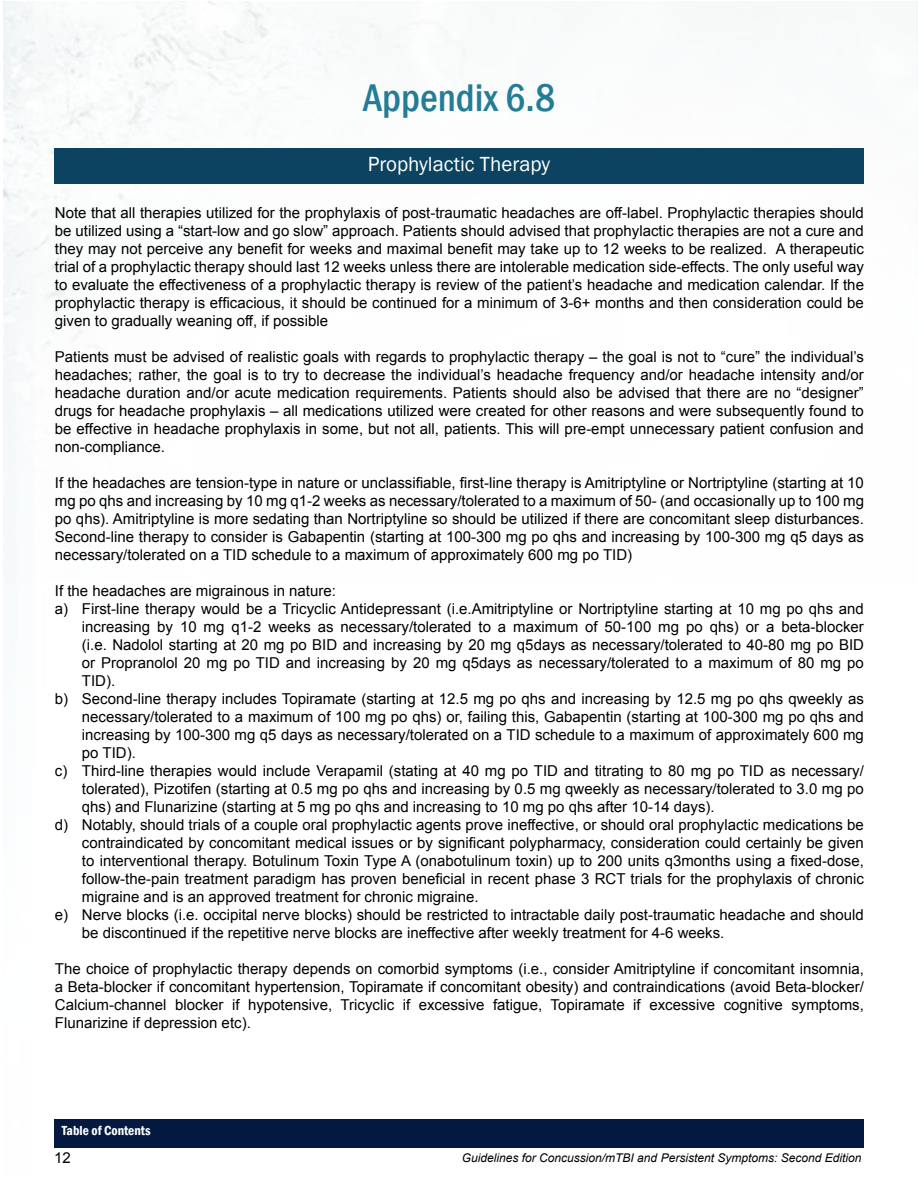
<style>
.page{position:relative;width:918px;height:1188px;background:#fff}
.page>*{position:absolute;margin:0;border:0;box-sizing:border-box;transform-origin:0 0}
.t1{font:500 condensed 39.6px "Franklin Gothic";color:#237d95}
.t2{font:21px "Franklin Gothic";color:#fff}
.t3{font:15px/18px "Arial";color:#000;text-align:justify}
.t4{font:600 condensed 13.5px "Franklin Gothic";color:#fff}
.t5{font:italic 12px "Arial";color:#000}
</style>
<div class="page">
<img style="left:4px;top:1px;width:914px;height:1119px">
<div style="left:54px;top:1120px;width:810px;height:28px;background:#031940"></div>
<div style="left:54px;top:148px;width:810px;height:36px;background:#0c4361"></div>
<h1 class="t1" style="left:363px;top:72px;width:194px">Appendix 6.8</h1>
<h2 class="t2" style="left:368px;top:151px;width:184px">Prophylactic Therapy</h2>
<p class="t3" style="left:55px;top:204px;width:811px">Note that all therapies utilized for the prophylaxis of post-traumatic headaches are off-label. Prophylactic therapies should be utilized using a “start-low and go slow” approach. Patients should advised that prophylactic therapies are not a cure and they may not perceive any benefit for weeks and maximal benefit may take up to 12 weeks to be realized. A therapeutic trial of a prophylactic therapy should last 12 weeks unless there are intolerable medication side-effects. The only useful way to evaluate the effectiveness of a prophylactic therapy is review of the patient’s headache and medication calendar. If the prophylactic therapy is efficacious, it should be continued for a minimum of 3-6+ months and then consideration could be given to gradually weaning off, if possible</p>
<p class="t3" style="left:55px;top:348px;width:811px">Patients must be advised of realistic goals with regards to prophylactic therapy – the goal is not to “cure” the individual’s headaches; rather, the goal is to try to decrease the individual’s headache frequency and/or headache intensity and/or headache duration and/or acute medication requirements. Patients should also be advised that there are no “designer” drugs for headache prophylaxis – all medications utilized were created for other reasons and were subsequently found to be effective in headache prophylaxis in some, but not all, patients. This will pre-empt unnecessary patient confusion and non-compliance.</p>
<p class="t3" style="left:55px;top:474px;width:811px">If the headaches are tension-type in nature or unclassifiable, first-line therapy is Amitriptyline or Nortriptyline (starting at 10 mg po qhs and increasing by 10 mg q1-2 weeks as necessary/tolerated to a maximum of 50- (and occasionally up to 100 mg po qhs). Amitriptyline is more sedating than Nortriptyline so should be utilized if there are concomitant sleep disturbances.<br>Second-line therapy to consider is Gabapentin (starting at 100-300 mg po qhs and increasing by 100-300 mg q5 days as necessary/tolerated on a TID schedule to a maximum of approximately 600 mg po TID)</p>
<p class="t3" style="left:55px;top:582px;width:282px">If the headaches are migrainous in nature:</p>
<p class="t3" style="left:55px;top:600px;width:811px">a) First-line therapy would be a Tricyclic Antidepressant (i.e.Amitriptyline or Nortriptyline starting at 10 mg po qhs and</p>
<p class="t3" style="left:82px;top:618px;width:783px">increasing by 10 mg q1-2 weeks as necessary/tolerated to a maximum of 50-100 mg po qhs) or a beta-blocker</p>
<p class="t3" style="left:82px;top:636px;width:784px">(i.e. Nadolol starting at 20 mg po BID and increasing by 20 mg q5days as necessary/tolerated to 40-80 mg po BID</p>
<p class="t3" style="left:82px;top:654px;width:783px">or Propranolol 20 mg po TID and increasing by 20 mg q5days as necessary/tolerated to a maximum of 80 mg po</p>
<p class="t3" style="left:82px;top:672px;width:35px">TID).</p>
<p class="t3" style="left:55px;top:690px;width:811px">b) Second-line therapy includes Topiramate (starting at 12.5 mg po qhs and increasing by 12.5 mg po qhs qweekly as</p>
<p class="t3" style="left:82px;top:708px;width:784px">necessary/tolerated to a maximum of 100 mg po qhs) or, failing this, Gabapentin (starting at 100-300 mg po qhs and</p>
<p class="t3" style="left:82px;top:726px;width:784px">increasing by 100-300 mg q5 days as necessary/tolerated on a TID schedule to a maximum of approximately 600 mg</p>
<p class="t3" style="left:82px;top:744px;width:55px">po TID).</p>
<p class="t3" style="left:55px;top:762px;width:811px">c) Third-line therapies would include Verapamil (stating at 40 mg po TID and titrating to 80 mg po TID as necessary/</p>
<p class="t3" style="left:82px;top:780px;width:783px">tolerated), Pizotifen (starting at 0.5 mg po qhs and increasing by 0.5 mg qweekly as necessary/tolerated to 3.0 mg po</p>
<p class="t3" style="left:82px;top:798px;width:634px">qhs) and Flunarizine (starting at 5 mg po qhs and increasing to 10 mg po qhs after 10-14 days).</p>
<p class="t3" style="left:55px;top:816px;width:811px">d) Notably, should trials of a couple oral prophylactic agents prove ineffective, or should oral prophylactic medications be</p>
<p class="t3" style="left:82px;top:834px;width:784px">contraindicated by concomitant medical issues or by significant polypharmacy, consideration could certainly be given</p>
<p class="t3" style="left:82px;top:852px;width:784px">to interventional therapy. Botulinum Toxin Type A (onabotulinum toxin) up to 200 units q3months using a fixed-dose,</p>
<p class="t3" style="left:82px;top:870px;width:784px">follow-the-pain treatment paradigm has proven beneficial in recent phase 3 RCT trials for the prophylaxis of chronic</p>
<p class="t3" style="left:82px;top:888px;width:398px">migraine and is an approved treatment for chronic migraine.</p>
<p class="t3" style="left:55px;top:906px;width:811px">e) Nerve blocks (i.e. occipital nerve blocks) should be restricted to intractable daily post-traumatic headache and should</p>
<p class="t3" style="left:82px;top:924px;width:644px">be discontinued if the repetitive nerve blocks are ineffective after weekly treatment for 4-6 weeks.</p>
<p class="t3" style="left:55px;top:960px;width:811px">The choice of prophylactic therapy depends on comorbid symptoms (i.e., consider Amitriptyline if concomitant insomnia, a Beta-blocker if concomitant hypertension, Topiramate if concomitant obesity) and contraindications (avoid Beta-blocker/ Calcium-channel blocker if hypotensive, Tricyclic if excessive fatigue, Topiramate if excessive cognitive symptoms, Flunarizine if depression etc).</p>
<p class="t4" style="left:62px;top:1122px;width:90px">Table of Contents</p>
<p class="t3" style="left:54px;top:1149px;width:18px">12</p>
<p class="t5" style="left:462px;top:1150px;width:401px">Guidelines for Concussion/mTBI and Persistent Symptoms: Second Edition</p>
</div>
